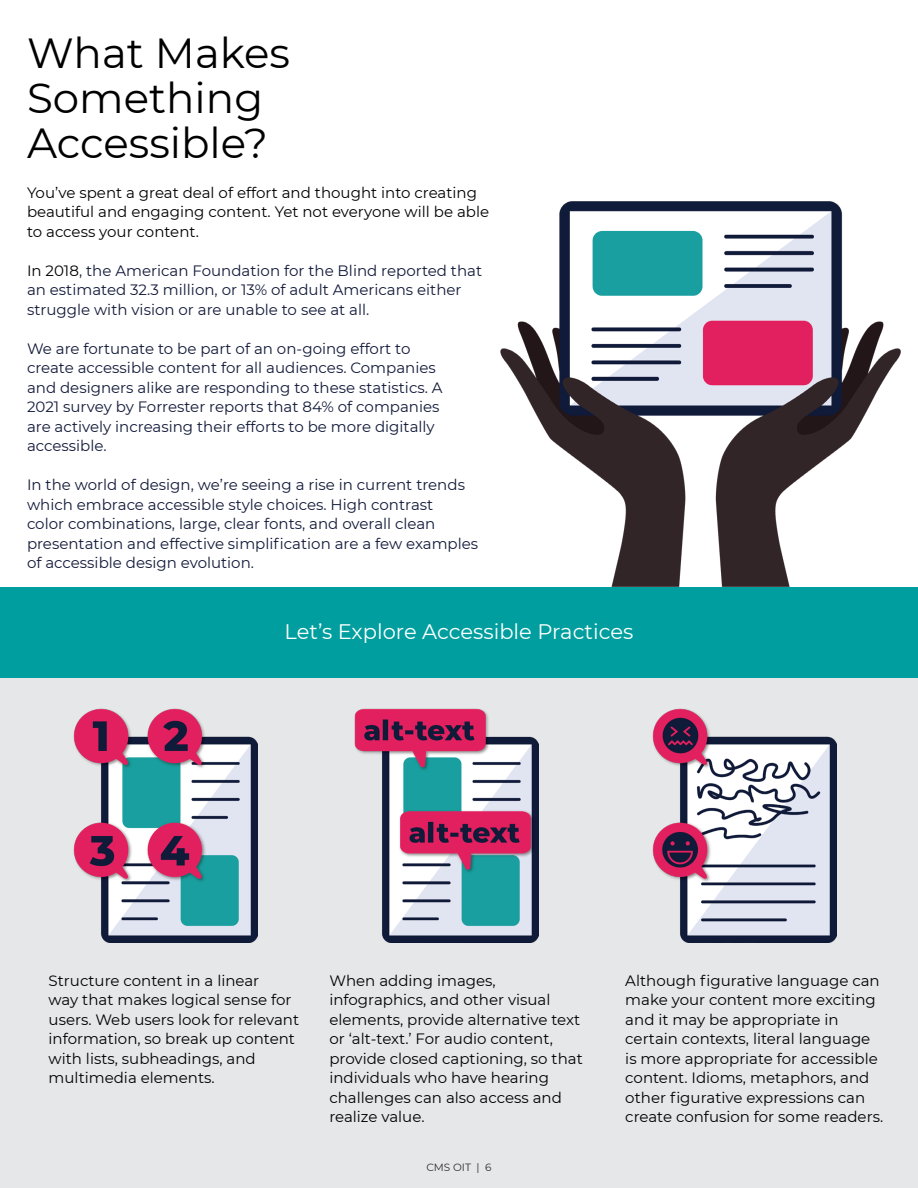
<style>
.page{position:relative;width:918px;height:1188px;background:#fff}
.page>*{position:absolute;margin:0;border:0;box-sizing:border-box;transform-origin:0 0}
.t1{font:42px/45px "Montserrat";color:#000}
.t2{font:21px "Montserrat";color:#fff}
.t3{font:15px/19.5px "Montserrat";color:#000101}
.t4{font:15px/19.5px "Montserrat";color:#121a39}
.t5{font:10.5px "Montserrat";color:#2e2c2c}
.s1{color:#000101}
</style>
<div class="page">
<div style="left:0;top:633px;width:918px;height:555px;background:#e6e7e8"></div>
<div style="left:0;top:588px;width:918px;height:90px;background:#009e9e"></div>
<img style="left:500px;top:201px;width:401px;height:386px">
<img style="left:73px;top:708px;width:185px;height:235px">
<img style="left:354px;top:708px;width:184px;height:235px">
<img style="left:652px;top:708px;width:184px;height:235px">
<h1 class="t1" style="left:27px;top:29px;width:265px">What Makes<br>Something<br>Accessible?</h1>
<p class="t3" style="left:27px;top:182px;width:464px">You’ve spent a great deal of effort and thought into creating beautiful and engaging content. Yet not everyone will be able to access your content.</p>
<p class="t4" style="left:27px;top:260px;width:457px"><span class="s1">In 2018</span>, the American Foundation for the Blind reported that an estimated 32.3 million, or 13% of adult Americans either struggle with vision or are unable to see at all.</p>
<p class="t4" style="left:27px;top:338px;width:417px">We are fortunate to be part of an on-going effort to create accessible content for all audiences. Companies and designers alike are responding to these statistics. A 2021 survey by Forrester reports that 84% of companies are actively increasing their efforts to be more digitally accessible.</p>
<p class="t4" style="left:27px;top:474px;width:453px">In the world of design, we’re seeing a rise in current trends which embrace accessible style choices. High contrast<br>color combinations, large, clear fonts, and overall clean presentation and effective simplification are a few examples of accessible design evolution.</p>
<p class="t2" style="left:285px;top:617px;width:350px">Let’s Explore Accessible Practices</p>
<p class="t3" style="left:49px;top:970px;width:252px">Structure content in a linear<br>way that makes logical sense for users. Web users look for relevant information, so break up content with lists, subheadings, and multimedia elements.</p>
<p class="t3" style="left:329px;top:970px;width:255px">When adding images, infographics, and other visual elements, provide alternative text or ‘alt-text.’ For audio content, provide closed captioning, so that individuals who have hearing challenges can also access and realize value.</p>
<p class="t3" style="left:625px;top:970px;width:258px">Although figurative language can make your content more exciting and it may be appropriate in certain contexts, literal language is more appropriate for accessible content. Idioms, metaphors, and other figurative expressions can create confusion for some readers.</p>
<p class="t5" style="left:426px;top:1160px;width:67px">CMS OIT | 6</p>
</div>
